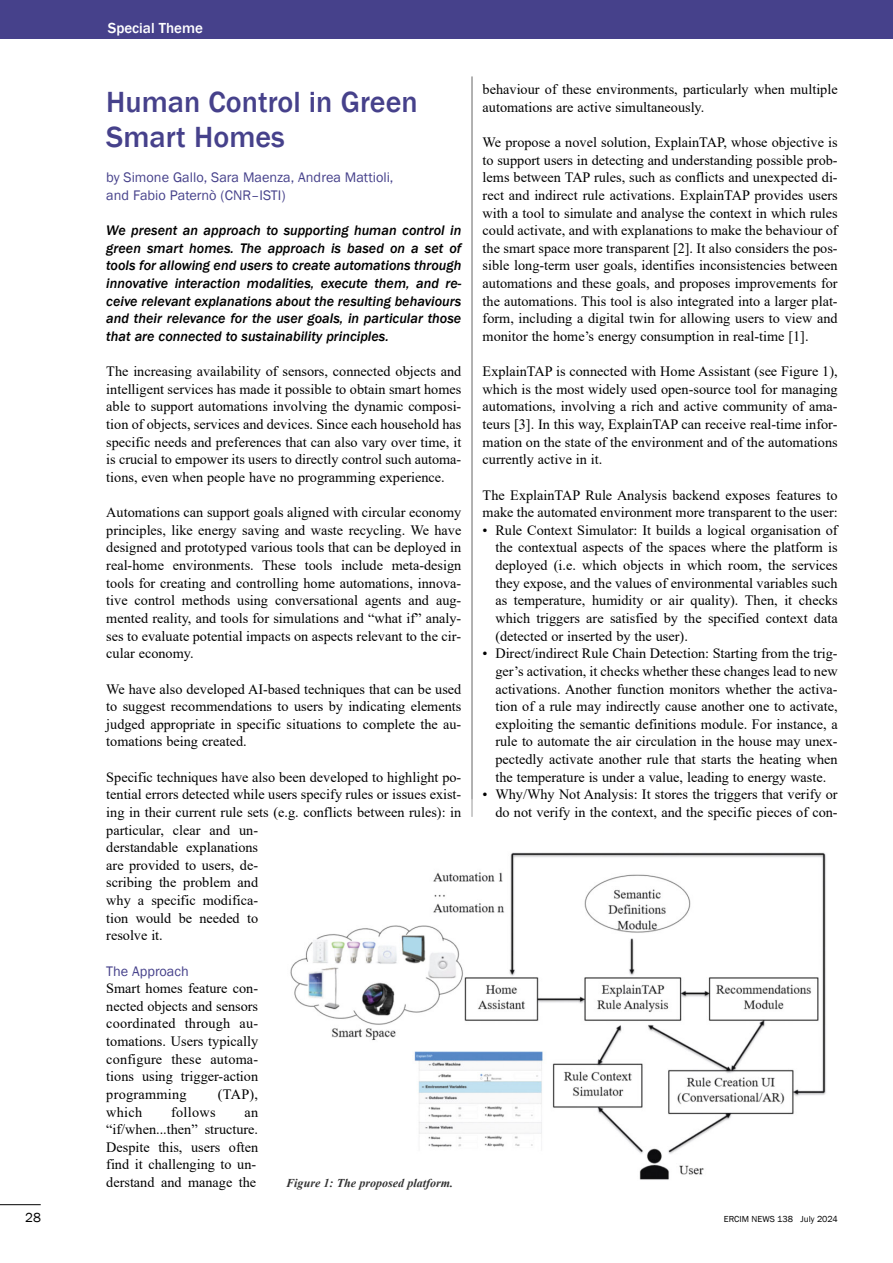
<style>
.page{position:relative;width:893px;height:1263px;background:#fff}
.page>*{position:absolute;margin:0;border:0;box-sizing:border-box;transform-origin:0 0}
.t1{font:500 30px/35.2px "Franklin Gothic";color:#46418b}
.t2{font:500 15px "Franklin Gothic";color:#fff}
.t3{font:14.25px/17.5px "Times New Roman";color:#000;text-align:justify}
.t4{font:italic 500 14.25px/17.5px "Franklin Gothic";color:#000;text-align:justify}
.t5{font:14.25px/17.7px "Franklin Gothic";color:#46418b}
.t6{font:14.25px "Times New Roman";letter-spacing:.02em;color:#000}
.t7{font:13.5px "Franklin Gothic";color:#000}
.t8{font:italic 700 12px "Times New Roman";color:#333}
.t9{font:9px "Franklin Gothic";color:#000}
</style>
<div class="page">
<hr style="left:0;top:1204px;width:41px;height:1px;background:#000">
<div style="left:0;top:0;width:893px;height:38px;background:#46418b"></div>
<hr style="left:472px;top:77px;width:1px;height:740px;background:#999">
<img style="left:290px;top:852px;width:536px;height:328px">
<div style="left:286px;top:1169px;width:244px;height:29px;background:#fff"></div>
<p class="t2" style="left:108px;top:20px;width:97px">Special Theme</p>
<h1 class="t1" style="left:106px;top:84px;width:313px">Human Control in Green<br>Smart Homes</h1>
<p class="t5" style="left:106px;top:168px;width:289px">by Simone Gallo, Sara Maenza, Andrea Mattioli, and Fabio Paternò (CNR–ISTI)</p>
<p class="t4" style="left:106px;top:221px;width:357px">We present an approach to supporting human control in green smart homes. The approach is based on a set of tools for allowing end users to create automations through innovative interaction modalities, execute them, and re&shy;ceive relevant explanations about the resulting behaviours and their relevance for the user goals, in particular those that are connected to sustainability principles.</p>
<p class="t3" style="left:106px;top:363px;width:357px">The increasing availability of sensors, connected objects and intelligent services has made it possible to obtain smart homes able to support automations involving the dynamic composi&shy;tion of objects, services and devices. Since each household has specific needs and preferences that can also vary over time, it is crucial to empower its users to directly control such automa&shy;tions, even when people have no programming experience.</p>
<p class="t3" style="left:106px;top:504px;width:357px">Automations can support goals aligned with circular economy principles, like energy saving and waste recycling. We have designed and prototyped various tools that can be deployed in real-home environments. These tools include meta-design tools for creating and controlling home automations, innova&shy;tive control methods using conversational agents and aug&shy;mented reality, and tools for simulations and “what if” analy&shy;ses to evaluate potential impacts on aspects relevant to the cir&shy;cular economy.</p>
<p class="t3" style="left:106px;top:680px;width:357px">We have also developed AI-based techniques that can be used to suggest recommendations to users by indicating elements judged appropriate in specific situations to complete the au&shy;tomations being created.</p>
<p class="t3" style="left:106px;top:768px;width:357px;text-align:left">Specific techniques have also been developed to highlight po&shy;tential errors detected while users specify rules or issues exist&shy;ing in their current rule sets (e.g. conflicts between rules): in particular, clear and un-<br>derstandable explanations<br>are provided to users, de-<br>scribing the problem and<br>why a specific modifica-<br>tion would be needed to<br>resolve it.</p>
<p class="t5" style="left:106px;top:962px;width:84px">The Approach</p>
<p class="t3" style="left:106px;top:979px;width:153px">Smart homes feature con&shy;nected objects and sensors coordinated through au&shy;tomations. Users typically configure these automa&shy;tions using trigger-action programming</p>
<p class="t3" style="left:218px;top:1085px;width:42px">(TAP),</p>
<p class="t3" style="left:106px;top:1103px;width:37px">which</p>
<p class="t6" style="left:171px;top:1104px;width:46px">follows</p>
<p class="t3" style="left:106px;top:1103px;width:153px;text-align:left;text-indent:138px">an “if/when...then” structure.<br>Despite this, users often find it challenging to un&shy;derstand and manage the</p>
<p class="t8" style="left:286px;top:1176px;width:168px">Figure 1: The proposed platform.</p>
<p class="t3" style="left:483px;top:81px;width:357px">behaviour of these environments, particularly when multiple automations are active simultaneously.</p>
<p class="t3" style="left:483px;top:133px;width:357px">We propose a novel solution, ExplainTAP, whose objective is to support users in detecting and understanding possible prob&shy;lems between TAP rules, such as conflicts and unexpected di&shy;rect and indirect rule activations. ExplainTAP provides users with a tool to simulate and analyse the context in which rules could activate, and with explanations to make the behaviour of the smart space more transparent [2]. It also considers the pos&shy;sible long-term user goals, identifies inconsistencies between automations and these goals, and proposes improvements for the automations. This tool is also integrated into a larger plat&shy;form, including a digital twin for allowing users to view and monitor the home’s energy consumption in real-time [1].</p>
<p class="t3" style="left:483px;top:363px;width:357px">ExplainTAP is connected with Home Assistant (see Figure 1), which is the most widely used open-source tool for managing automations, involving a rich and active community of ama&shy;teurs [3]. In this way, ExplainTAP can receive real-time infor&shy;mation on the state of the environment and of the automations currently active in it.</p>
<p class="t3" style="left:483px;top:486px;width:357px">The ExplainTAP Rule Analysis backend exposes features to make the automated environment more transparent to the user:</p>
<p class="t3" style="left:495px;top:521px;width:344px;text-indent:-13px">• Rule Context Simulator: It builds a logical organisation of the contextual aspects of the spaces where the platform is deployed (i.e. which objects in which room, the services they expose, and the values of environmental variables such as temperature, humidity or air quality). Then, it checks which triggers are satisfied by the specified context data (detected or inserted by the user).</p>
<p class="t3" style="left:495px;top:645px;width:344px;text-indent:-13px">• Direct/indirect Rule Chain Detection: Starting from the trig&shy;ger’s activation, it checks whether these changes lead to new activations. Another function monitors whether the activa&shy;tion of a rule may indirectly cause another one to activate, exploiting the semantic definitions module. For instance, a rule to automate the air circulation in the house may unex&shy;pectedly activate another rule that starts the heating when the temperature is under a value, leading to energy waste.</p>
<p class="t3" style="left:483px;top:786px;width:357px;text-align:right">• Why/Why Not Analysis: It stores the triggers that verify or do not verify in the context, and the specific pieces of con-</p>
<p class="t7" style="left:25px;top:1210px;width:17px">28</p>
<p class="t9" style="left:724px;top:1214px;width:115px">ERCIM NEWS 138 July 2024</p>
</div>
